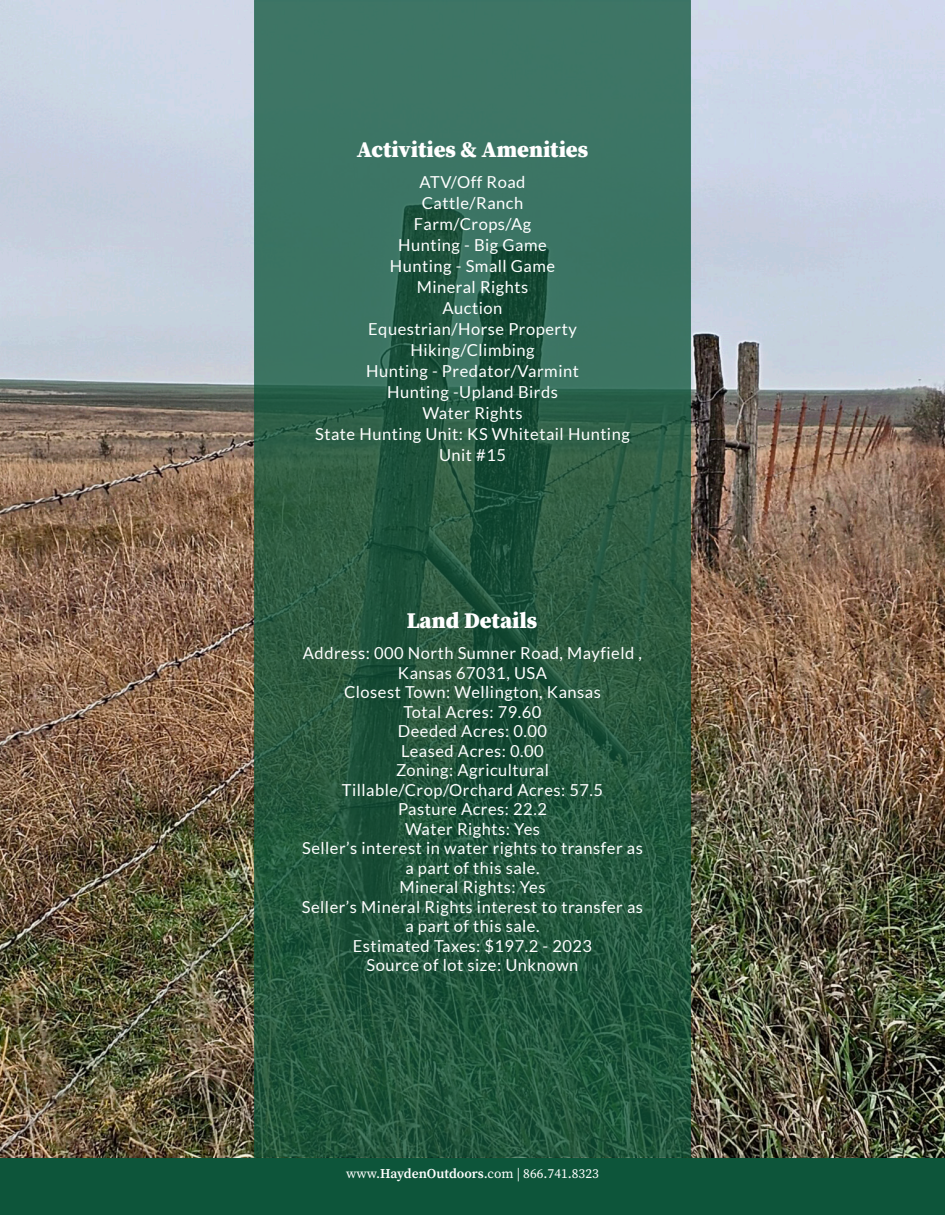
<style>
.page{position:relative;width:945px;height:1215px;background:#fff}
.page>*{position:absolute;margin:0;border:0;box-sizing:border-box;transform-origin:0 0}
.t1{font:900 22.5px "Source Serif Pro";color:#fff}
.Property_Summary_Body{font:16.5px/19.5px "Lato";letter-spacing:.03em;color:#fff;text-align:center}
.t2{font:13.5px "Source Serif Pro";color:#fff}
.s1{font-weight:600}
</style>
<div class="page">
<div style="left:0;top:1158px;width:945px;height:57px;background:#0d553a"></div>
<img style="left:0;top:0;width:945px;height:1158px">
<svg style="left:254px;top:0;width:437px;height:1158px;background:#2b5f48"></svg>
<p class="t1" style="left:357px;top:134px;width:233px">Activities &amp; Amenities</p>
<p class="Property_Summary_Body" style="left:420px;top:172px;width:107px">ATV/Off Road</p>
<p class="Property_Summary_Body" style="left:422px;top:193px;width:103px">Cattle/Ranch</p>
<p class="Property_Summary_Body" style="left:414px;top:214px;width:119px">Farm/Crops/Ag</p>
<p class="Property_Summary_Body" style="left:398px;top:235px;width:150px">Hunting - Big Game</p>
<p class="Property_Summary_Body" style="left:390px;top:256px;width:167px">Hunting - Small Game</p>
<p class="Property_Summary_Body" style="left:417px;top:277px;width:113px">Mineral Rights</p>
<p class="Property_Summary_Body" style="left:443px;top:298px;width:61px">Auction</p>
<p class="Property_Summary_Body" style="left:368px;top:319px;width:210px">Equestrian/Horse Property</p>
<p class="Property_Summary_Body" style="left:410px;top:340px;width:126px">Hiking/Climbing</p>
<p class="Property_Summary_Body" style="left:366px;top:361px;width:214px">Hunting - Predator/Varmint</p>
<p class="Property_Summary_Body" style="left:387px;top:382px;width:172px">Hunting -Upland Birds</p>
<p class="Property_Summary_Body" style="left:422px;top:403px;width:102px">Water Rights</p>
<p class="Property_Summary_Body" style="left:315px;top:423px;width:316px;line-height:21px">State Hunting Unit: KS Whitetail Hunting<br>Unit #15</p>
<p class="t1" style="left:407px;top:605px;width:132px">Land Details</p>
<p class="Property_Summary_Body" style="left:303px;top:643px;width:341px">Address: 000 North Sumner Road, Mayfield ,<br>Kansas 67031, USA</p>
<p class="Property_Summary_Body" style="left:344px;top:682px;width:258px">Closest Town: Wellington, Kansas</p>
<p class="Property_Summary_Body" style="left:403px;top:702px;width:140px">Total Acres: 79.60</p>
<p class="Property_Summary_Body" style="left:398px;top:721px;width:151px">Deeded Acres: 0.00</p>
<p class="Property_Summary_Body" style="left:401px;top:741px;width:144px">Leased Acres: 0.00</p>
<p class="Property_Summary_Body" style="left:396px;top:760px;width:154px">Zoning: Agricultural</p>
<p class="Property_Summary_Body" style="left:342px;top:780px;width:263px">Tillable/Crop/Orchard Acres: 57.5</p>
<p class="Property_Summary_Body" style="left:398px;top:799px;width:150px">Pasture Acres: 22.2</p>
<p class="Property_Summary_Body" style="left:405px;top:819px;width:136px">Water Rights: Yes</p>
<p class="Property_Summary_Body" style="left:302px;top:838px;width:342px">Seller’s interest in water rights to transfer as a part of this sale.</p>
<p class="Property_Summary_Body" style="left:399px;top:877px;width:148px">Mineral Rights: Yes</p>
<p class="Property_Summary_Body" style="left:302px;top:897px;width:343px">Seller’s Mineral Rights interest to transfer as a part of this sale.</p>
<p class="Property_Summary_Body" style="left:353px;top:936px;width:241px">Estimated Taxes: $197.2 - 2023</p>
<p class="Property_Summary_Body" style="left:367px;top:955px;width:213px">Source of lot size: Unknown</p>
<p class="t2" style="left:346px;top:1164px;width:254px">www.<span class="s1">HaydenOutdoors</span>.com | 866.741.8323</p>
</div>
